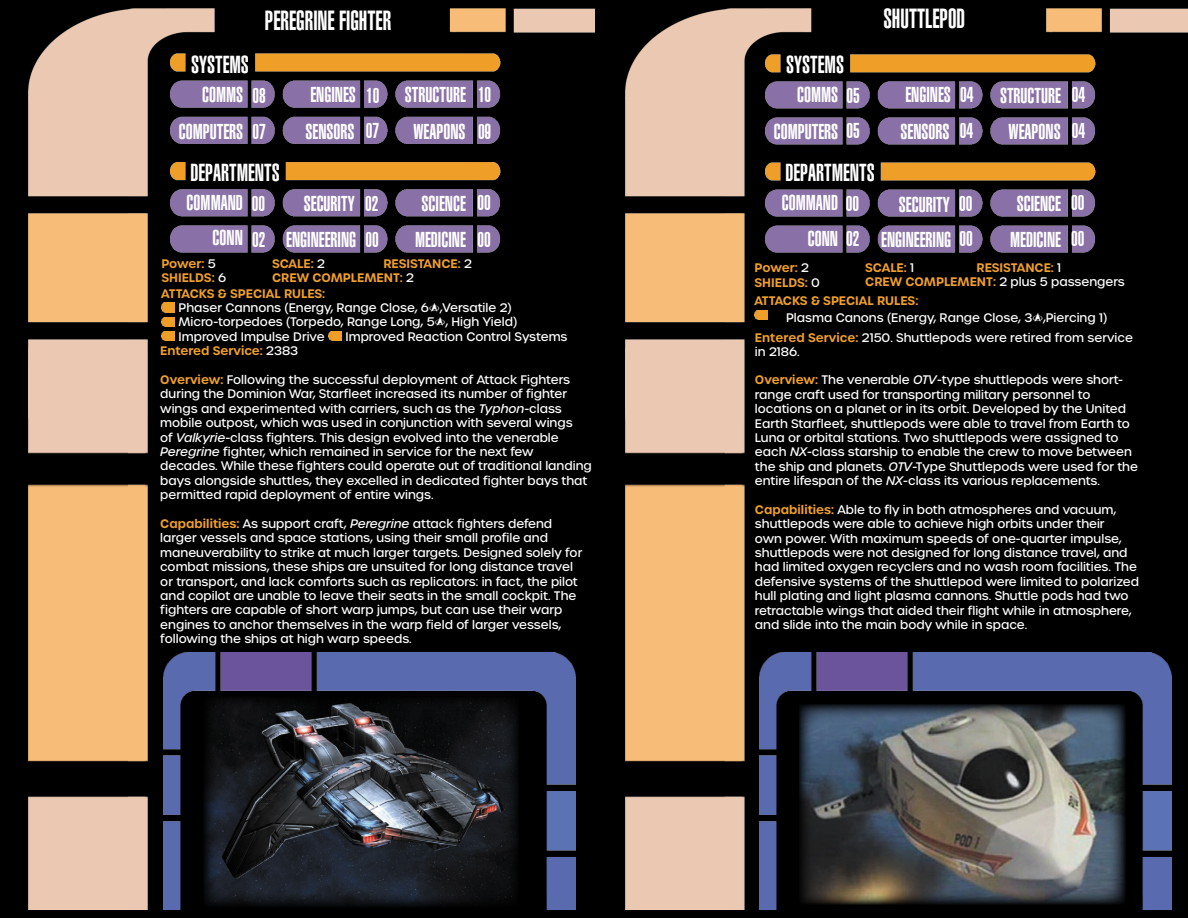
<style>
.page{position:relative;width:1188px;height:918px;background:#000}
.page>*{position:absolute;margin:0;border:0;box-sizing:border-box;transform-origin:0 0}
.Species{font:ultra-condensed 27px "Context Ultra Condensed S Si";color:#fff;scale:.95 1}
.t1{font:ultra-condensed 24px "Context Ultra Condensed S Si";color:#fff}
.Numbers{font:ultra-condensed 21px/37px "Context Ultra Condensed S Si";color:#fff}
.Numbers-2{font:ultra-condensed 21px "Context Ultra Condensed S Si";color:#fff;scale:.95 1}
.t2{font:500 12px/14.4px "Urbane";color:#fff}
.t3{font:600 12px "Urbane";color:#f0a02a}
.s1{font-weight:500;color:#fff}
.s2{font-family:"Trekbats";font-weight:400}
.s3{font-weight:600;color:#f0a02a}
.s4{font-style:italic}
</style>
<div class="page">
<img style="left:29px;top:9px;width:565px;height:900px">
<img style="left:164px;top:652px;width:411px;height:257px">
<img style="left:625px;top:9px;width:563px;height:900px">
<img style="left:760px;top:652px;width:411px;height:257px">
<img style="left:180px;top:696px;width:339px;height:214px">
<img style="left:799px;top:694px;width:326px;height:215px">
<svg style="left:161px;top:303px;width:13px;height:23px"></svg>
<svg style="left:161px;top:332px;width:13px;height:9px"></svg>
<svg style="left:328px;top:332px;width:13px;height:9px"></svg>
<img style="left:754px;top:310px;width:14px;height:9px">
<h2 class="t1" style="left:191px;top:51px;width:59px">SYSTEMS</h2>
<p class="Species" style="left:265px;top:5px;width:134px">PEREGRINE FIGHTER</p>
<p class="Species" style="left:883px;top:3px;width:87px">SHUTTLEPOD</p>
<h2 class="t1" style="left:786px;top:51px;width:59px">SYSTEMS</h2>
<p class="Numbers" style="left:202px;top:76px;width:65px">COMMS 08</p>
<p class="Numbers" style="left:179px;top:112px;width:89px">COMPUTERS 07</p>
<h3 class="Numbers" style="left:306px;top:76px;width:52px">ENGINES<br>SENSORS</h3>
<h3 class="Numbers" style="left:405px;top:76px;width:63px">STRUCTURE</h3>
<p class="Numbers-2" style="left:478px;top:83px;width:15px">10</p>
<p class="Numbers-2" style="left:366px;top:83px;width:15px">10</p>
<p class="Numbers-2" style="left:366px;top:119px;width:15px">07</p>
<p class="Numbers-2" style="left:478px;top:119px;width:15px">09</p>
<h3 class="Numbers" style="left:414px;top:112px;width:54px">WEAPONS</h3>
<p class="Numbers" style="left:797px;top:76px;width:64px">COMMS 05</p>
<p class="Numbers" style="left:774px;top:113px;width:87px">COMPUTERS 05</p>
<p class="Numbers" style="left:901px;top:76px;width:74px">ENGINES 04<br>SENSORS</p>
<p class="Numbers-2" style="left:1072px;top:82px;width:15px">04</p>
<h3 class="Numbers" style="left:1000px;top:76px;width:63px">STRUCTURE</h3>
<p class="Numbers-2" style="left:960px;top:118px;width:15px">04</p>
<p class="Numbers-2" style="left:1072px;top:119px;width:15px">04</p>
<h3 class="Numbers" style="left:1009px;top:113px;width:54px">WEAPONS</h3>
<h2 class="t1" style="left:190px;top:159px;width:91px">DEPARTMENTS</h2>
<h2 class="t1" style="left:786px;top:159px;width:91px">DEPARTMENTS</h2>
<p class="Numbers" style="left:187px;top:184px;width:80px">COMMAND 00</p>
<p class="Numbers" style="left:213px;top:219px;width:54px">CONN 02</p>
<p class="Numbers-2" style="left:365px;top:191px;width:15px">02</p>
<h3 class="Numbers" style="left:286px;top:186px;width:94px;line-height:35.2px;text-align:center">SECURITY<br>ENGINEERING 00</h3>
<h3 class="Numbers" style="left:422px;top:185px;width:46px">SCIENCE</h3>
<h3 class="Numbers" style="left:415px;top:220px;width:52px">MEDICINE</h3>
<p class="Numbers-2" style="left:477px;top:190px;width:15px">00</p>
<p class="Numbers-2" style="left:477px;top:227px;width:15px">00</p>
<p class="Numbers" style="left:782px;top:184px;width:79px">COMMAND 00</p>
<p class="Numbers" style="left:808px;top:219px;width:53px">CONN 02</p>
<p class="Numbers" style="left:899px;top:185px;width:75px">SECURITY 00</p>
<p class="Numbers" style="left:881px;top:221px;width:93px">ENGINEERING 00</p>
<h3 class="Numbers" style="left:1010px;top:221px;width:52px">MEDICINE</h3>
<h3 class="Numbers" style="left:1017px;top:185px;width:46px">SCIENCE</h3>
<p class="Numbers-2" style="left:1071px;top:190px;width:15px">00</p>
<p class="Numbers-2" style="left:1071px;top:227px;width:15px">00</p>
<p class="t3" style="left:161px;top:256px;width:56px">Power: <span class="s1">5</span></p>
<p class="t3" style="left:161px;top:270px;width:66px">SHIELDS: <span class="s1">6</span></p>
<p class="t3" style="left:272px;top:255px;width:54px">SCALE: <span class="s1">2</span></p>
<p class="t3" style="left:272px;top:270px;width:143px">CREW COMPLEMENT: <span class="s1">2</span></p>
<p class="t3" style="left:383px;top:255px;width:90px">RESISTANCE: <span class="s1">2</span></p>
<p class="t3" style="left:161px;top:285px;width:166px">ATTACKS &amp; SPECIAL RULES:</p>
<p class="t2" style="left:179px;top:301px;width:335px">Phaser Cannons (Energy, Range Close, 6<span class="s2">A</span>,Versatile 2)</p>
<p class="t2" style="left:179px;top:315px;width:340px">Micro-torpedoes (Torpedo, Range Long, 5<span class="s2">A</span>, High Yield)</p>
<p class="t2" style="left:179px;top:329px;width:148px">Improved Impulse Drive</p>
<p class="t2" style="left:346px;top:329px;width:223px">Improved Reaction Control Systems</p>
<p class="t3" style="left:160px;top:343px;width:139px">Entered Service: <span class="s1">2383</span></p>
<p class="t2" style="left:160px;top:373px;width:433px"><span class="s3">Overview:</span> Following the successful deployment of Attack Fighters during the Dominion War, Starfleet increased its number of fighter wings and experimented with carriers, such as the <span class="s4">Typhon</span>-class mobile outpost, which was used in conjunction with several wings<br>of <span class="s4">Valkyrie</span>-class fighters. This design evolved into the venerable <span class="s4">Peregrine</span> fighter, which remained in service for the next few decades. While these fighters could operate out of traditional landing bays alongside shuttles, they excelled in dedicated fighter bays that permitted rapid deployment of entire wings.</p>
<p class="t2" style="left:160px;top:517px;width:424px"><span class="s3">Capabilities:</span> As support craft, <span class="s4">Peregrine</span> attack fighters defend larger vessels and space stations, using their small profile and maneuverability to strike at much larger targets. Designed solely for combat missions, these ships are unsuited for long distance travel or transport, and lack comforts such as replicators: in fact, the pilot and copilot are unable to leave their seats in the small cockpit. The fighters are capable of short warp jumps, but can use their warp engines to anchor themselves in the warp field of larger vessels, following the ships at high warp speeds.</p>
<p class="t3" style="left:865px;top:260px;width:50px">SCALE: <span class="s1">1</span></p>
<p class="t2" style="left:865px;top:275px;width:261px"><span class="s3">CREW COMPLEMENT:</span> 2 plus 5 passengers</p>
<p class="t3" style="left:976px;top:260px;width:86px">RESISTANCE: <span class="s1">1</span></p>
<p class="t3" style="left:755px;top:260px;width:56px">Power: <span class="s1">2</span></p>
<p class="t3" style="left:755px;top:274px;width:67px">SHIELDS: <span class="s1">0</span></p>
<p class="t2" style="left:786px;top:292px;width:323px;line-height:17.1px;text-indent:-32px"><span class="s3">ATTACKS &amp; SPECIAL RULES:<br></span>Plasma Canons (Energy, Range Close, 3<span class="s2">A</span>,Piercing 1)</p>
<p class="t2" style="left:755px;top:330px;width:379px"><span class="s3">Entered Service:</span> 2150. Shuttlepods were retired from service in 2186.</p>
<p class="t2" style="left:755px;top:373px;width:385px"><span class="s3">Overview:</span> The venerable <span class="s4">OTV</span>-type shuttlepods were short&shy;range craft used for transporting military personnel to locations on a planet or in its orbit. Developed by the United Earth Starfleet, shuttlepods were able to travel from Earth to Luna or orbital stations. Two shuttlepods were assigned to each <span class="s4">NX</span>-class starship to enable the crew to move between the ship and planets. <span class="s4">OTV</span>-Type Shuttlepods were used for the entire lifespan of the <span class="s4">NX</span>-class its various replacements.</p>
<p class="t2" style="left:755px;top:502px;width:386px"><span class="s3">Capabilities:</span> Able to fly in both atmospheres and vacuum, shuttlepods were able to achieve high orbits under their<br>own power. With maximum speeds of one-quarter impulse, shuttlepods were not designed for long distance travel, and had limited oxygen recyclers and no wash room facilities. The defensive systems of the shuttlepod were limited to polarized hull plating and light plasma cannons. Shuttle pods had two retractable wings that aided their flight while in atmosphere, and slide into the main body while in space.</p>
</div>
